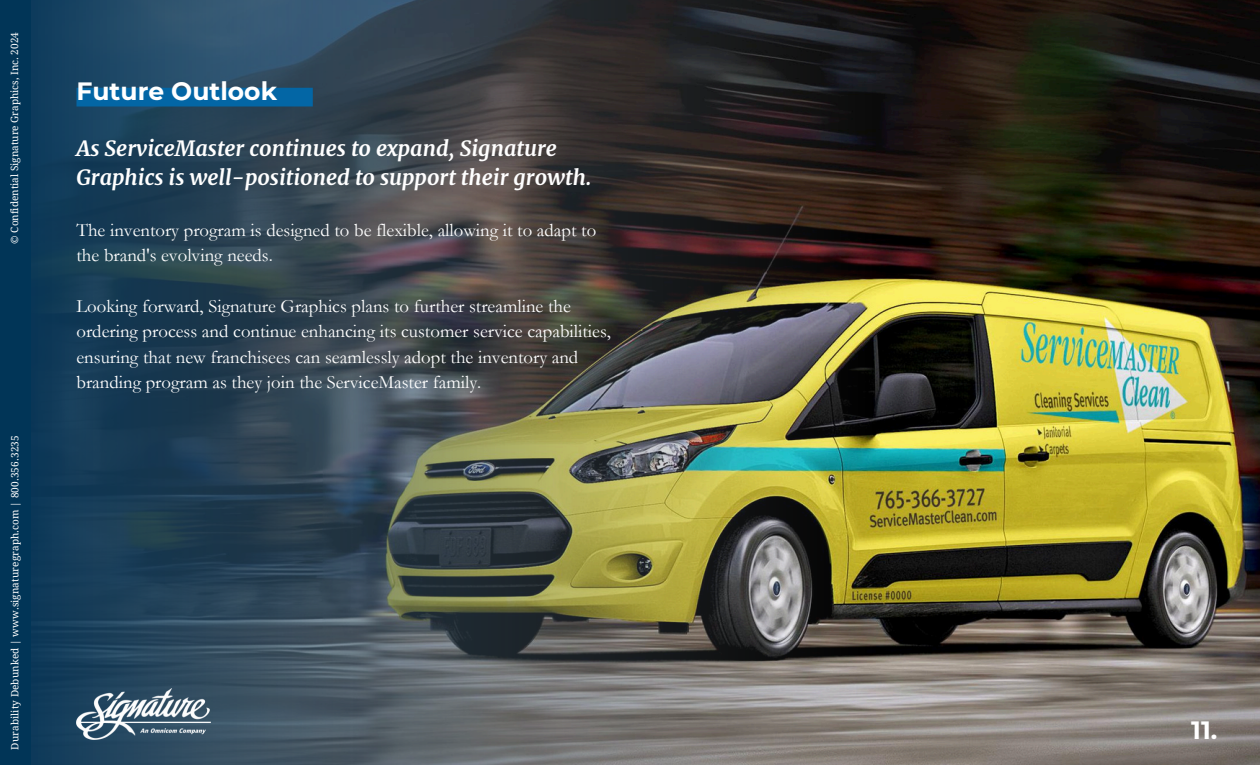
<style>
.page{position:relative;width:1260px;height:765px;background:#fff}
.page>*{position:absolute;margin:0;border:0;box-sizing:border-box;transform-origin:0 0}
.t1{font:700 25px "Montserrat";color:#fff}
.t2{font:italic 700 21.25px/29px "Merriweather";color:#fff}
.t3{font:18.75px/25.2px "Garamond";color:#fff}
.t4{font:10px "Droid Serif";letter-spacing:.01em;color:#fff}
</style>
<div class="page">
<img style="left:875px;top:0;width:385px;height:765px">
<img style="left:30px;top:0;width:845px;height:765px">
<div style="left:76px;top:88px;width:237px;height:19px;background:#0366a5"></div>
<img style="left:76px;top:688px;width:135px;height:51px">
<div style="left:0;top:0;width:30px;height:765px;background:#013557"></div>
<p class="t4" style="left:9px;top:244px;width:213px;rotate:-90deg">© Confidential Signature Graphics, Inc. 2024</p>
<h4 class="t4" style="left:9px;top:750px;width:316px;rotate:-90deg">Durability Debunked | www.signaturegraph.com | 800.356.3235</h4>
<h1 class="t1" style="left:76px;top:76px;width:202px">Future Outlook</h1>
<p class="t2" style="left:76px;top:134px;width:517px">As ServiceMaster continues to expand, Signature<br>Graphics is well-positioned to support their growth.</p>
<h2 class="t3" style="left:76px;top:218px;width:521px">The inventory program is designed to be flexible, allowing it to adapt to the brand's evolving needs.</h2>
<h3 class="t3" style="left:76px;top:294px;width:536px">Looking forward, Signature Graphics plans to further streamline the ordering process and continue enhancing its customer service capabilities, ensuring that new franchisees can seamlessly adopt the inventory and branding program as they join the ServiceMaster family.</h3>
<h4 class="t1" style="left:1191px;top:715px;width:28px">11.</h4>
</div>
